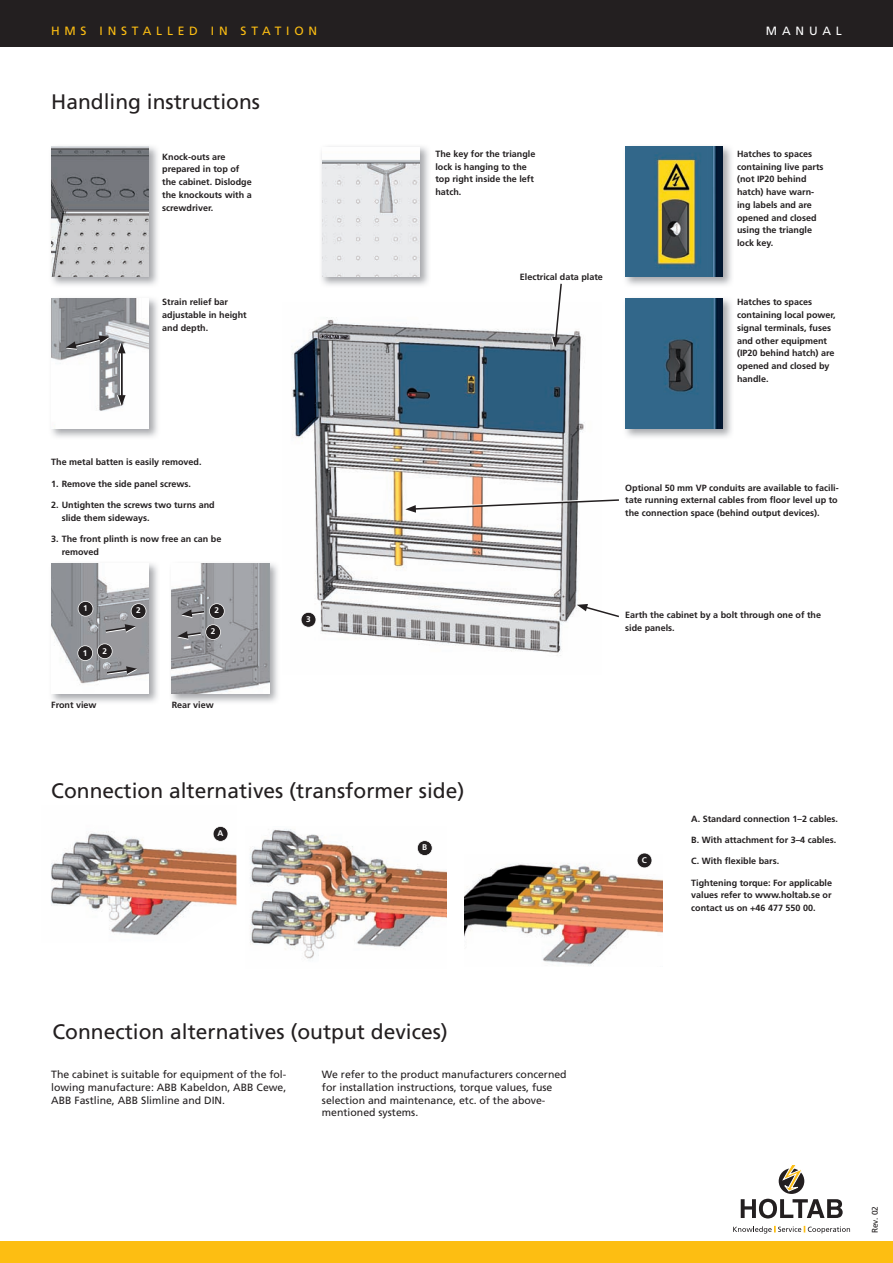
<style>
.page{position:relative;width:893px;height:1263px;background:#fff}
.page>*{position:absolute;margin:0;border:0;box-sizing:border-box;transform-origin:0 0}
.t1{font:21px "Frutiger";color:#231f20}
.t2{font:12px "Frutiger";letter-spacing:.4em;color:#fdbe12}
.t3{font:12px "Frutiger";letter-spacing:.4em;color:#fff}
.t4{font:10.5px/12.8px "Frutiger";color:#231f20;text-align:justify}
.t5{font:700 9px/12.8px "Frutiger";color:#231f20}
.t6{font:700 8.25px "Frutiger";color:#fff}
.t7{font:8.25px "Frutiger";color:#231f20}
</style>
<div class="page">
<div style="left:0;top:1242px;width:893px;height:21px;background:#fdbe12"></div>
<div style="left:0;top:0;width:893px;height:47px;background:#231f20"></div>
<img style="left:291px;top:317px;width:294px;height:339px">
<img style="left:321px;top:146px;width:108px;height:139px">
<img style="left:322px;top:147px;width:98px;height:130px">
<img style="left:51px;top:146px;width:107px;height:139px">
<img style="left:51px;top:147px;width:98px;height:129px">
<img style="left:51px;top:298px;width:107px;height:139px">
<img style="left:51px;top:298px;width:98px;height:130px">
<svg style="left:117px;top:343px;width:9px;height:63px"></svg>
<svg style="left:66px;top:335px;width:44px;height:15px"></svg>
<svg style="left:301px;top:612px;width:15px;height:16px"></svg>
<img style="left:51px;top:563px;width:107px;height:139px">
<img style="left:51px;top:564px;width:98px;height:129px">
<svg style="left:78px;top:601px;width:15px;height:16px"></svg>
<svg style="left:106px;top:603px;width:40px;height:30px"></svg>
<svg style="left:77px;top:643px;width:60px;height:32px;background:#858588"></svg>
<img style="left:171px;top:563px;width:107px;height:139px">
<img style="left:172px;top:564px;width:97px;height:129px">
<svg style="left:405px;top:498px;width:214px;height:15px"></svg>
<svg style="left:577px;top:603px;width:42px;height:14px"></svg>
<img style="left:625px;top:298px;width:107px;height:139px">
<img style="left:625px;top:298px;width:98px;height:130px">
<img style="left:625px;top:146px;width:107px;height:139px">
<img style="left:625px;top:147px;width:98px;height:129px">
<svg style="left:551px;top:284px;width:11px;height:64px"></svg>
<img style="left:250px;top:829px;width:197px;height:130px">
<img style="left:51px;top:831px;width:185px;height:104px">
<img style="left:465px;top:863px;width:197px;height:103px">
<svg style="left:213px;top:826px;width:15px;height:16px"></svg>
<svg style="left:417px;top:840px;width:16px;height:16px"></svg>
<svg style="left:637px;top:853px;width:15px;height:15px"></svg>
<svg style="left:779px;top:1168px;width:25px;height:26px"></svg>
<svg style="left:783px;top:1165px;width:20px;height:26px"></svg>
<svg style="left:741px;top:1199px;width:102px;height:19px"></svg>
<svg style="left:733px;top:1226px;width:117px;height:7px"></svg>
<svg style="left:177px;top:603px;width:48px;height:37px;background:#818184"></svg>
<h2 class="t2" style="left:51px;top:24px;width:268px">HMS INSTALLED IN STATION</h2>
<h2 class="t3" style="left:766px;top:24px;width:77px">MANUAL</h2>
<h1 class="t1" style="left:51px;top:90px;width:210px">Handling instructions</h1>
<p class="t5" style="left:162px;top:150px;width:91px">Knock-outs are prepared in top of the cabinet. Dislodge the knockouts with a screwdriver.</p>
<p class="t5" style="left:162px;top:296px;width:86px">Strain relief bar adjustable in height and depth.</p>
<p class="t5" style="left:435px;top:147px;width:102px">The key for the triangle lock is hanging to the top right inside the left hatch.</p>
<p class="t5" style="left:520px;top:270px;width:85px">Electrical data plate</p>
<p class="t5" style="left:737px;top:147px;width:88px">Hatches to spaces containing live parts (not IP20 behind hatch) have warn&shy;ing labels and are opened and closed using the triangle lock key.</p>
<p class="t5" style="left:737px;top:296px;width:100px">Hatches to spaces containing local power, signal terminals, fuses and other equipment (IP20 behind hatch) are opened and closed by handle.</p>
<p class="t5" style="left:51px;top:456px;width:152px">The metal batten is easily removed.</p>
<p class="t5" style="left:51px;top:477px;width:141px">1. Remove the side panel screws.</p>
<p class="t5" style="left:62px;top:498px;width:155px;text-indent:-11px">2. Untighten the screws two turns and slide them sideways.</p>
<p class="t5" style="left:62px;top:532px;width:161px;text-indent:-11px">3. The front plinth is now free an can be removed</p>
<p class="t6" style="left:83px;top:603px;width:6px">1</p>
<p class="t6" style="left:136px;top:606px;width:6px">2</p>
<p class="t6" style="left:83px;top:648px;width:6px">1</p>
<p class="t6" style="left:102px;top:646px;width:6px">2</p>
<p class="t5" style="left:51px;top:698px;width:47px">Front view</p>
<p class="t6" style="left:215px;top:606px;width:6px">2</p>
<p class="t6" style="left:211px;top:627px;width:6px">2</p>
<p class="t5" style="left:172px;top:698px;width:44px">Rear view</p>
<p class="t6" style="left:306px;top:614px;width:6px">3</p>
<h1 class="t1" style="left:51px;top:779px;width:415px">Connection alternatives (transformer side)</h1>
<p class="t6" style="left:218px;top:828px;width:7px">A</p>
<p class="t6" style="left:422px;top:843px;width:7px">B</p>
<p class="t5" style="left:625px;top:481px;width:215px;text-align:justify">Optional 50 mm VP conduits are available to facili&shy;tate running external cables from floor level up to the connection space (behind output devices).</p>
<p class="t5" style="left:625px;top:608px;width:197px">Earth the cabinet by a bolt through one of the side panels.</p>
<p class="t6" style="left:642px;top:855px;width:7px">C</p>
<p class="t5" style="left:691px;top:812px;width:148px">A. Standard connection 1–2 cables.</p>
<p class="t5" style="left:691px;top:834px;width:147px">B. With attachment for 3–4 cables.</p>
<p class="t5" style="left:691px;top:855px;width:90px">C. With flexible bars.</p>
<p class="t5" style="left:691px;top:876px;width:142px;text-align:justify">Tightening torque: For applicable values refer to www.holtab.se or contact us on +46 477 550 00.</p>
<h1 class="t1" style="left:52px;top:1019px;width:397px">Connection alternatives (output devices)</h1>
<p class="t4" style="left:51px;top:1068px;width:237px">The cabinet is suitable for equipment of the fol&shy;lowing manufacture: ABB Kabeldon, ABB Cewe, ABB Fastline, ABB Slimline and DIN.</p>
<p class="t4" style="left:322px;top:1068px;width:246px;text-align:left">We refer to the product manufacturers concerned for installation instructions, torque values, fuse selection and maintenance, etc. of the above&shy;mentioned systems.</p>
<p class="t7" style="left:870px;top:1233px;width:28px;rotate:-90deg">Rev. 02</p>
</div>
